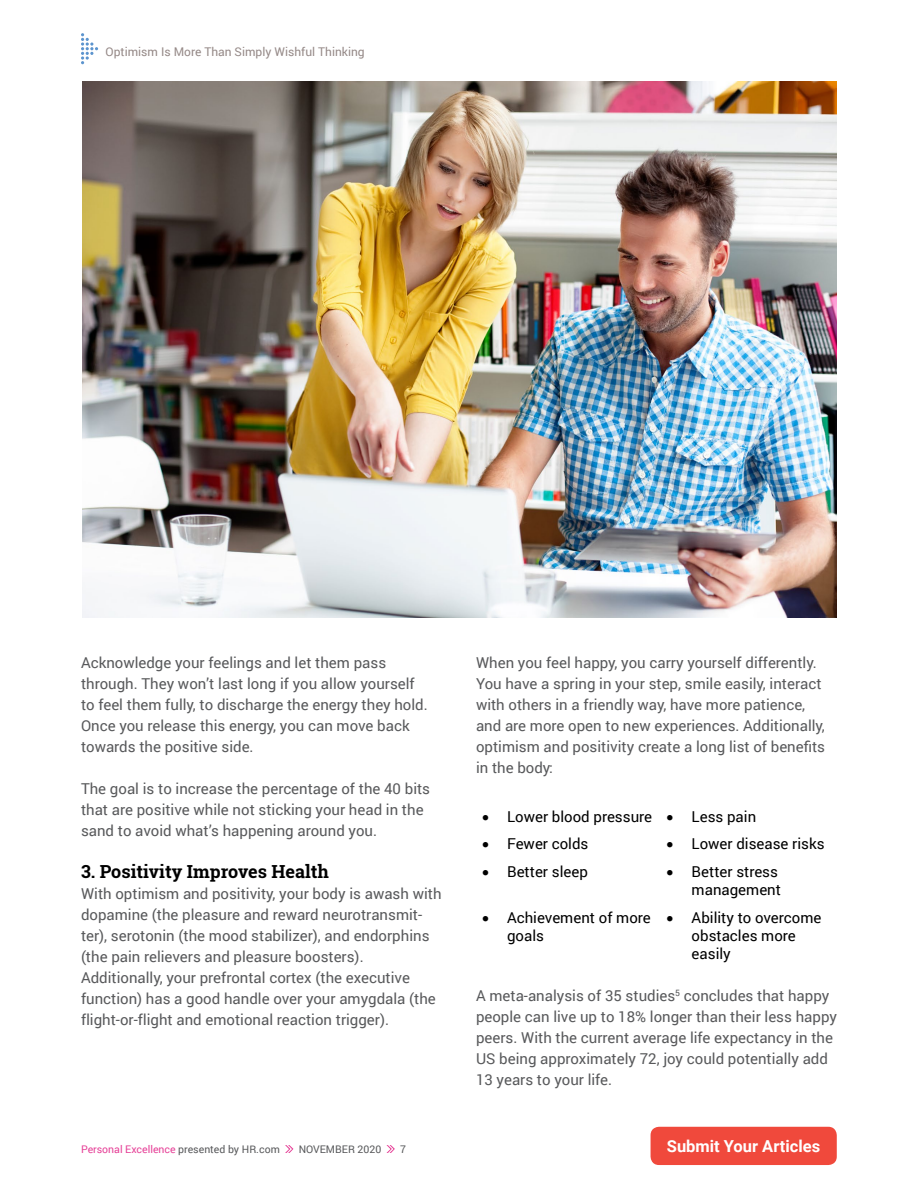
<style>
.page{position:relative;width:918px;height:1188px;background:#fff}
.page>*{position:absolute;margin:0;border:0;box-sizing:border-box;transform-origin:0 0}
.t1{font:700 18px "Roboto Slab";color:#000}
.t2{font:700 16.5px "Roboto";color:#fff}
.t3{font:15px/21px "Roboto";color:#58595b}
.t4{font:15px/18px "Roboto";color:#000}
.t5{font:12px "Roboto";color:#958987}
.t6{font:10.5px "Roboto";color:#e64097}
.t7{font:10.5px "Roboto";color:#58595b}
.s1{color:#58595b}
</style>
<div class="page">
<svg style="left:81px;top:33px;width:17px;height:31px"></svg>
<img style="left:82px;top:81px;width:755px;height:537px">
<div style="left:651px;top:1127px;width:186px;height:38px;background:#f0493c;border-radius:9px"></div>
<svg style="left:285px;top:1145px;width:8px;height:8px"></svg>
<svg style="left:386px;top:1145px;width:9px;height:8px"></svg>
<p class="t5" style="left:106px;top:43px;width:261px">Optimism Is More Than Simply Wishful Thinking</p>
<p class="t3" style="left:81px;top:651px;width:348px">Acknowledge your feelings and let them pass through. They won’t last long if you allow yourself to feel them fully, to discharge the energy they hold.<br>Once you release this energy, you can move back towards the positive side.</p>
<p class="t3" style="left:81px;top:777px;width:351px">The goal is to increase the percentage of the 40 bits that are positive while not sticking your head in the sand to avoid what’s happening around you.</p>
<p class="t1" style="left:81px;top:859px;width:249px">3. Positivity Improves Health</p>
<p class="t3" style="left:81px;top:883px;width:362px">With optimism and positivity, your body is awash with dopamine (the pleasure and reward neurotransmit&shy;ter), serotonin (the mood stabilizer), and endorphins (the pain relievers and pleasure boosters).<br>Additionally, your prefrontal cortex (the executive function) has a good handle over your amygdala (the flight-or-flight and emotional reaction trigger).</p>
<p class="t3" style="left:476px;top:651px;width:351px">When you feel happy, you carry yourself differently.<br>You have a spring in your step, smile easily, interact with others in a friendly way, have more patience, and are more open to new experiences. Additionally, optimism and positivity create a long list of benefits in the body:</p>
<p class="t4" style="left:482px;top:807px;width:276px">• Lower blood pressure • Less pain</p>
<p class="t4" style="left:482px;top:834px;width:108px">• Fewer colds</p>
<p class="t4" style="left:667px;top:834px;width:160px">• Lower disease risks</p>
<p class="t4" style="left:482px;top:862px;width:107px">• Better sleep</p>
<p class="t4" style="left:667px;top:862px;width:116px;text-align:right">• Better stress management</p>
<p class="t4" style="left:507px;top:908px;width:145px;text-indent:-25px">• Achievement of more goals</p>
<p class="t4" style="left:692px;top:908px;width:131px;text-indent:-25px">• Ability to overcome obstacles more easily</p>
<p class="t3" style="left:476px;top:985px;width:362px">A meta-analysis of 35 studies<sup>5</sup> concludes that happy people can live up to 18% longer than their less happy peers. With the current average life expectancy in the US being approximately 72, joy could potentially add 13 years to your life.</p>
<p class="t6" style="left:81px;top:1142px;width:200px">Personal Excellence <span class="s1">presented by HR.com</span></p>
<p class="t7" style="left:299px;top:1142px;width:84px">NOVEMBER 2020</p>
<p class="t7" style="left:400px;top:1142px;width:7px">7</p>
<p class="t2" style="left:667px;top:1135px;width:155px">Submit Your Articles</p>
</div>
